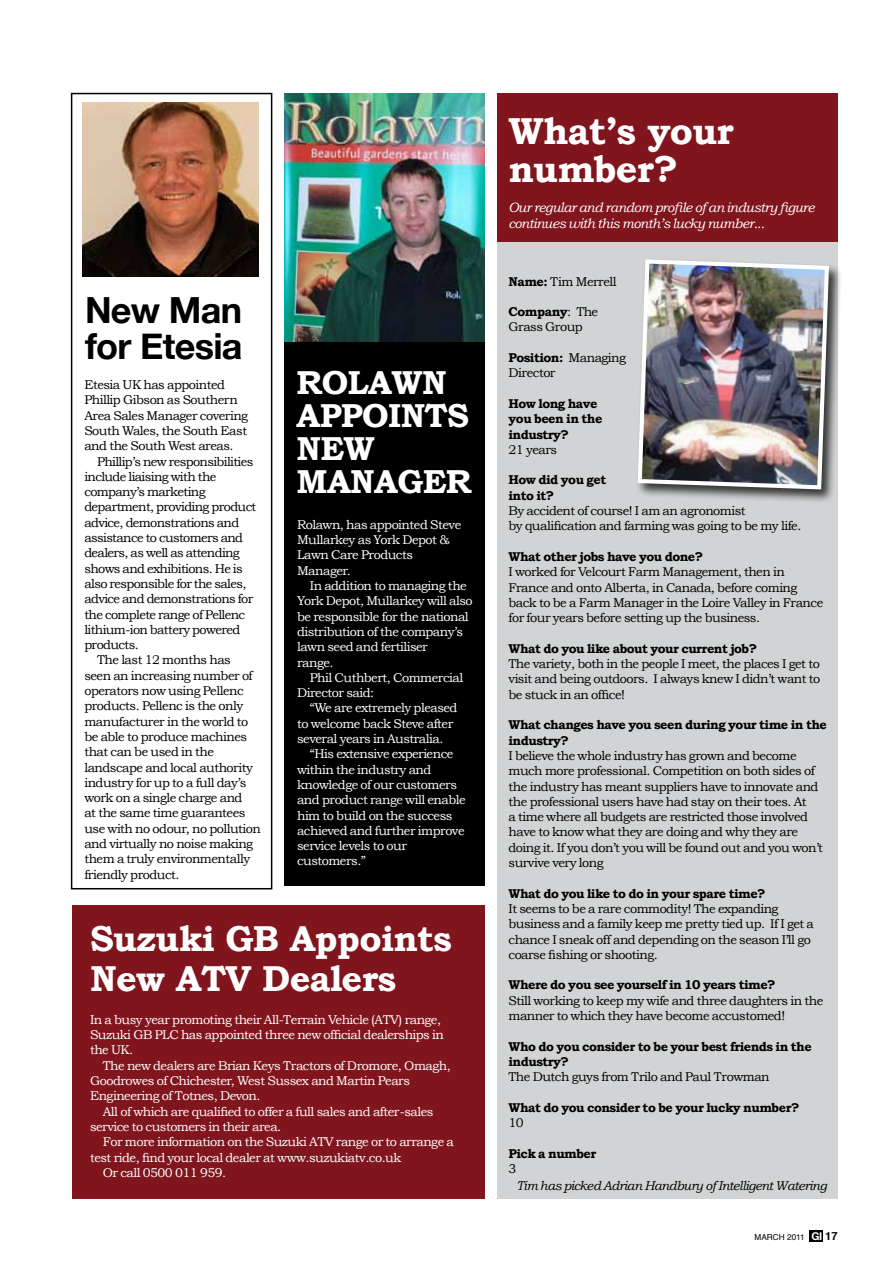
<style>
.page{position:relative;width:893px;height:1263px;background:#fff}
.page>*{position:absolute;margin:0;border:0;box-sizing:border-box;transform-origin:0 0}
.t1{font:700 37.5px/37.8px "Bookman Old Style";letter-spacing:-.02em;color:#fff}
.t2{font:700 36px/40.5px "Bookman Old Style";letter-spacing:-.02em;color:#fff}
.t3{font:700 36px/36px "Helvetica Neue";color:#000}
.t4{font:700 33.15px/33.2px "Bookman Old Style";letter-spacing:-.02em;color:#fff}
.t5{font:italic 13.5px/15.3px "Bookman Old Style";letter-spacing:-.04em;color:#fff}
.t6{font:12.75px/15.3px "Bookman Old Style";letter-spacing:-.04em;color:#000}
.t7{font:12.75px/15.3px "Bookman Old Style";letter-spacing:-.04em;color:#fff}
.t8{font:700 12.75px/15.3px "Bookman Old Style";letter-spacing:-.04em;color:#000}
.t9{font:italic 12.75px "Bookman Old Style";letter-spacing:-.04em;color:#000}
.t10{font:8.25px "Helvetica";color:#000}
.s1{font-weight:700}
.s2{font-family:"Helvetica Neue";font-weight:700;font-size:10.8px;color:#fff}
.s3{font-weight:700;font-size:11.25px}
</style>
<div class="page">
<div style="left:809px;top:1230px;width:13px;height:11px;background:#000"></div>
<div style="left:71px;top:93px;width:201px;height:796px;border:2px solid #000"></div>
<div style="left:72px;top:905px;width:412px;height:294px;background:#81151e"></div>
<div style="left:284px;top:94px;width:200px;height:792px;background:#000"></div>
<div style="left:497px;top:94px;width:340px;height:1105px;background:#d1d3d4"></div>
<div style="left:497px;top:94px;width:340px;height:148px;background:#81151e"></div>
<div style="left:635px;top:258px;width:207px;height:245px;background:#000;opacity:.75"></div>
<img style="left:635px;top:258px;width:195px;height:234px">
<img style="left:284px;top:94px;width:200px;height:247px">
<img style="left:83px;top:102px;width:175px;height:174px">
<h2 class="t3" style="left:85px;top:292px;width:159px">New Man for Etesia</h2>
<p class="t6" style="left:84px;top:377px;width:165px">Etesia UK has appointed<br>Phillip Gibson as Southern<br>Area Sales Manager covering<br>South Wales, the South East and the South West areas.</p>
<p class="t6" style="left:97px;top:453px;width:158px">Phillip’s new responsibilities</p>
<p class="t6" style="left:84px;top:469px;width:133px">include liaising with the</p>
<p class="t6" style="left:84px;top:484px;width:123px">company’s marketing</p>
<p class="t6" style="left:84px;top:499px;width:173px">department, providing product</p>
<p class="t6" style="left:84px;top:515px;width:156px">advice, demonstrations and</p>
<p class="t6" style="left:84px;top:530px;width:160px">assistance to customers and</p>
<p class="t6" style="left:84px;top:545px;width:157px">dealers, as well as attending</p>
<p class="t6" style="left:84px;top:561px;width:160px">shows and exhibitions. He is</p>
<p class="t6" style="left:84px;top:576px;width:164px">also responsible for the sales,</p>
<p class="t6" style="left:84px;top:591px;width:170px">advice and demonstrations for</p>
<p class="t6" style="left:84px;top:606px;width:162px">the complete range of Pellenc</p>
<p class="t6" style="left:84px;top:622px;width:157px">lithium-ion battery powered</p>
<p class="t6" style="left:84px;top:637px;width:56px">products.</p>
<p class="t6" style="left:97px;top:652px;width:135px">The last 12 months has</p>
<p class="t6" style="left:84px;top:668px;width:170px">seen an increasing number of</p>
<p class="t6" style="left:84px;top:683px;width:161px">operators now using Pellenc</p>
<p class="t6" style="left:84px;top:698px;width:160px">products. Pellenc is the only</p>
<p class="t6" style="left:84px;top:714px;width:165px">manufacturer in the world to</p>
<p class="t6" style="left:84px;top:729px;width:164px">be able to produce machines</p>
<p class="t6" style="left:84px;top:744px;width:131px">that can be used in the</p>
<p class="t6" style="left:84px;top:759px;width:170px">landscape and local authority</p>
<p class="t6" style="left:84px;top:775px;width:163px">industry for up to a full day’s</p>
<p class="t6" style="left:84px;top:790px;width:160px">work on a single charge and</p>
<p class="t6" style="left:84px;top:805px;width:162px">at the same time guarantees</p>
<p class="t6" style="left:84px;top:821px;width:178px">use with no odour, no pollution</p>
<p class="t6" style="left:84px;top:836px;width:170px">and virtually no noise making</p>
<p class="t6" style="left:84px;top:851px;width:167px">them a truly environmentally</p>
<p class="t6" style="left:84px;top:867px;width:97px">friendly product.</p>
<h3 class="t4" style="left:296px;top:365px;width:177px">ROLAWN<br>APPOINTS<br>NEW<br>MANAGER</h3>
<p class="t7" style="left:297px;top:517px;width:166px">Rolawn, has appointed Steve<br>Mullarkey as York Depot &amp;<br>Lawn Care Products<br>Manager.</p>
<p class="t7" style="left:297px;top:578px;width:177px;text-indent:13px">In addition to managing the<br>York Depot, Mullarkey will also be responsible for the national distribution of the company’s lawn seed and fertiliser<br>range.</p>
<p class="t7" style="left:297px;top:670px;width:167px;text-indent:13px">Phil Cuthbert, Commercial<br>Director said:</p>
<p class="t7" style="left:297px;top:700px;width:162px;text-indent:13px">“We are extremely pleased to welcome back Steve after several years in Australia.</p>
<p class="t7" style="left:297px;top:746px;width:170px;text-indent:13px">“His extensive experience within the industry and knowledge of our customers and product range will enable him to build on the success achieved and further improve service levels to our customers.”</p>
<h2 class="t2" style="left:90px;top:918px;width:363px">Suzuki GB Appoints<br>New ATV Dealers</h2>
<p class="t7" style="left:90px;top:1012px;width:355px">In a busy year promoting their All-Terrain Vehicle (ATV) range,<br>Suzuki GB PLC has appointed three new official dealerships in the UK.</p>
<p class="t7" style="left:90px;top:1058px;width:362px;text-indent:13px">The new dealers are Brian Keys Tractors of Dromore, Omagh,<br>Goodrowes of Chichester, West Sussex and Martin Pears<br>Engineering of Totnes, Devon.</p>
<p class="t7" style="left:90px;top:1103px;width:345px;text-indent:13px">All of which are qualified to offer a full sales and after-sales service to customers in their area.</p>
<p class="t7" style="left:103px;top:1134px;width:352px">For more information on the Suzuki ATV range or to arrange a</p>
<p class="t7" style="left:90px;top:1149px;width:312px">test ride, find your local dealer at www.suzukiatv.co.uk</p>
<p class="t7" style="left:103px;top:1165px;width:125px">Or call 0500 011 959.</p>
<h1 class="t1" style="left:508px;top:112px;width:227px">What’s your number?</h1>
<p class="t5" style="left:508px;top:200px;width:307px">Our regular and random profile of an industry figure continues with this month’s lucky number...</p>
<p class="t6" style="left:508px;top:274px;width:110px"><span class="s1">Name:</span> Tim Merrell</p>
<p class="t6" style="left:508px;top:304px;width:91px"><span class="s1">Company</span>: The<br>Grass Group</p>
<p class="t6" style="left:508px;top:350px;width:119px"><span class="s1">Position:</span> Managing<br>Director</p>
<p class="t8" style="left:508px;top:396px;width:95px">How long have you been in the industry?</p>
<p class="t6" style="left:508px;top:442px;width:50px">21 years</p>
<p class="t8" style="left:508px;top:472px;width:99px">How did you get into it?</p>
<p class="t6" style="left:508px;top:503px;width:294px">By accident of course! I am an agronomist<br>by qualification and farming was going to be my life.</p>
<p class="t8" style="left:508px;top:549px;width:196px">What other jobs have you done?</p>
<p class="t6" style="left:508px;top:564px;width:316px">I worked for Velcourt Farm Management, then in France and onto Alberta, in Canada, before coming back to be a Farm Manager in the Loire Valley in France for four years before setting up the business.</p>
<p class="t8" style="left:508px;top:641px;width:250px">What do you like about your current job?</p>
<p class="t6" style="left:508px;top:656px;width:313px;text-align:justify">The variety, both in the people I meet, the places I get to visit and being outdoors. I always knew I didn’t want to be stuck in an office!</p>
<p class="t8" style="left:508px;top:717px;width:320px">What changes have you seen during your time in the industry?</p>
<p class="t6" style="left:508px;top:748px;width:316px">I believe the whole industry has grown and become much more professional. Competition on both sides of the industry has meant suppliers have to innovate and the professional users have had stay on their toes. At<br>a time where all budgets are restricted those involved have to know what they are doing and why they are doing it. If you don’t you will be found out and you won’t survive very long</p>
<p class="t8" style="left:508px;top:885px;width:258px">What do you like to do in your spare time?</p>
<p class="t6" style="left:508px;top:901px;width:307px">It seems to be a rare commodity! The expanding business and a family keep me pretty tied up. If I get a chance I sneak off and depending on the season I’ll go coarse fishing or shooting.</p>
<p class="t8" style="left:508px;top:977px;width:268px">Where do you see yourself in 10 years time?</p>
<p class="t6" style="left:508px;top:993px;width:316px">Still working to keep my wife and three daughters in the manner to which they have become accustomed!</p>
<p class="t8" style="left:508px;top:1038px;width:304px">Who do you consider to be your best friends in the industry?</p>
<p class="t6" style="left:508px;top:1069px;width:262px">The Dutch guys from Trilo and Paul Trowman</p>
<p class="t8" style="left:508px;top:1100px;width:292px">What do you consider to be your lucky number?</p>
<p class="t6" style="left:508px;top:1115px;width:17px">10</p>
<p class="t8" style="left:508px;top:1145px;width:89px">Pick a number</p>
<p class="t6" style="left:508px;top:1161px;width:9px">3</p>
<p class="t9" style="left:516px;top:1178px;width:312px">Tim has picked Adrian Handbury of Intelligent Watering</p>
<p class="t10" style="left:754px;top:1231px;width:85px">MARCH 2011 <span class="s2">GI</span> <span class="s3">17</span></p>
</div>
